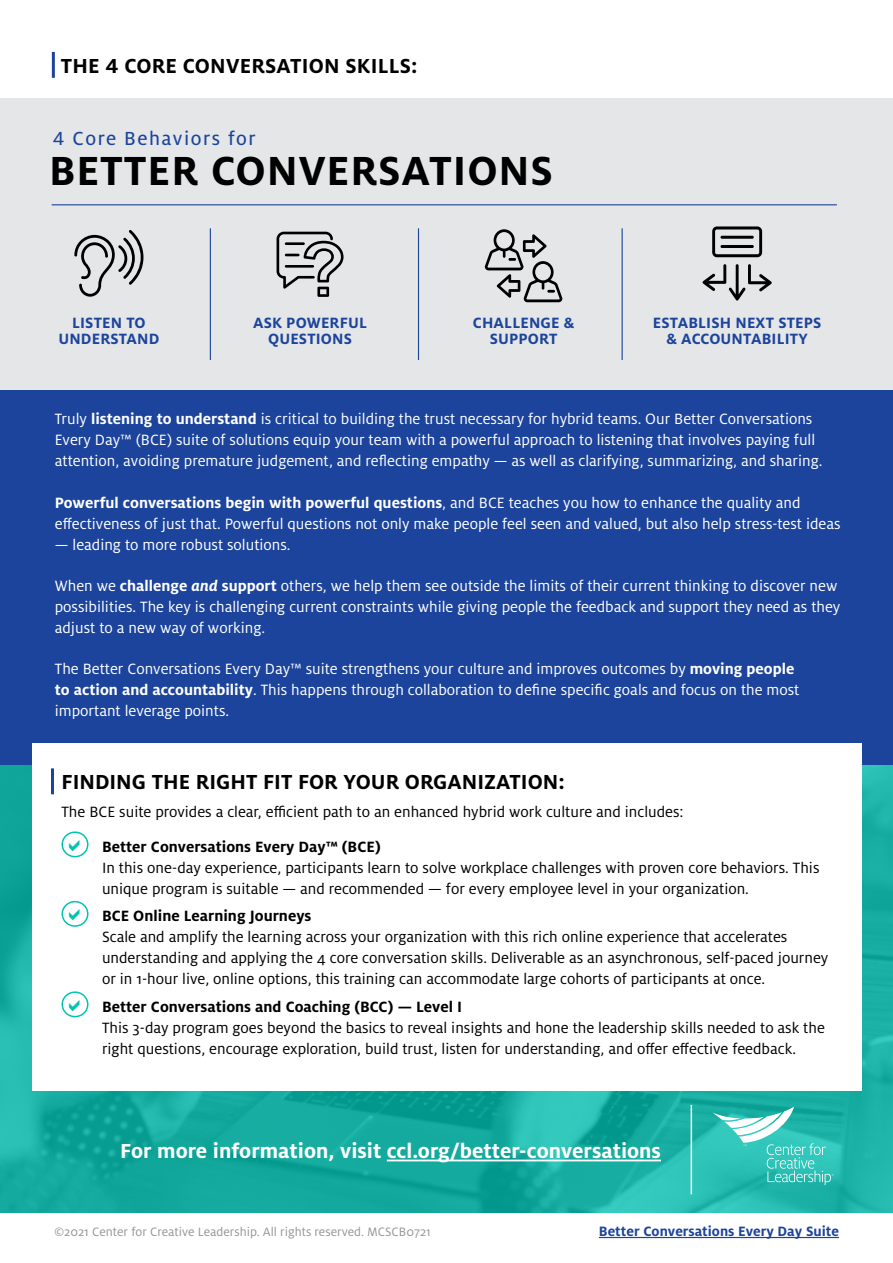
<style>
.page{position:relative;width:893px;height:1263px;background:#fff}
.page>*{position:absolute;margin:0;border:0;box-sizing:border-box;transform-origin:0 0}
.t1{font:700 45px "Milo Pro";letter-spacing:.02em;color:#000}
.t2{font:700 22.5px "Milo Pro";color:#000}
.t3{font:700 22.5px "Milo Pro";color:#fff}
.t4{font:21px "Milo Pro Text";letter-spacing:.07em;color:#1c449c}
.t5{font:16.5px/21px "Milo Pro";color:#fff}
.t6{font:16.5px/21px "Milo Pro";color:#000}
.t7{font:700 16.5px "Milo Pro";color:#000}
.t8{font:700 16.5px/16.5px "Milo Pro";letter-spacing:.01em;color:#1c449c;text-align:center}
.t9{font:700 15px "Milo Pro";color:#1c449c}
.t10{font:13.5px "Milo Pro";color:#939598}
.s1{font-weight:700}
.s2{font-weight:700;font-style:italic}
</style>
<div class="page">
<hr style="left:599px;top:1237px;width:240px;height:1px;background:#1c449c">
<div style="left:0;top:307px;width:893px;height:458px;background:#1c449c"></div>
<svg style="left:0;top:765px;width:893px;height:447px;fill:#15aba0"></svg>
<div style="left:32px;top:743px;width:829px;height:348px;background:#fff"></div>
<div style="left:62px;top:831px;width:26px;height:26px;border:2px solid #00c3b4;border-radius:50%"></div>
<div style="left:62px;top:901px;width:26px;height:26px;border:2px solid #00c3b4;border-radius:50%"></div>
<div style="left:62px;top:991px;width:26px;height:26px;border:2px solid #00c3b4;border-radius:50%"></div>
<hr style="left:51px;top:768px;width:3px;height:26px;background:#1c449c">
<div style="left:0;top:98px;width:893px;height:291px;background:#e4e6e7"></div>
<hr style="left:52px;top:52px;width:3px;height:26px;background:#1c449c">
<svg style="left:74px;top:230px;width:69px;height:67px"></svg>
<svg style="left:277px;top:232px;width:67px;height:65px"></svg>
<hr style="left:285px;top:265px;width:29px;height:3px;background:#000">
<svg style="left:485px;top:229px;width:77px;height:73px"></svg>
<svg style="left:712px;top:226px;width:50px;height:31px"></svg>
<hr style="left:720px;top:236px;width:34px;height:3px;background:#000">
<hr style="left:720px;top:245px;width:34px;height:3px;background:#000">
<svg style="left:703px;top:264px;width:69px;height:37px"></svg>
<hr style="left:52px;top:204px;width:785px;height:1px;background:#1c449c">
<hr style="left:210px;top:228px;width:1px;height:132px;background:#1c449c">
<hr style="left:418px;top:228px;width:1px;height:132px;background:#1c449c">
<hr style="left:622px;top:228px;width:1px;height:132px;background:#1c449c">
<hr style="left:691px;top:1105px;width:1px;height:89px;background:#fff">
<svg style="left:712px;top:1107px;width:122px;height:78px"></svg>
<hr style="left:387px;top:1159px;width:274px;height:2px;background:#fff">
<h2 class="t2" style="left:61px;top:53px;width:358px">THE 4 CORE CONVERSATION SKILLS:</h2>
<p class="t4" style="left:53px;top:127px;width:204px">4 Core Behaviors for</p>
<h1 class="t1" style="left:49px;top:145px;width:505px">BETTER CONVERSATIONS</h1>
<p class="t8" style="left:58px;top:314px;width:103px">LISTEN TO<br>UNDERSTAND</p>
<p class="t8" style="left:253px;top:314px;width:115px">ASK POWERFUL<br>QUESTIONS</p>
<p class="t8" style="left:473px;top:314px;width:103px">CHALLENGE &amp;<br>SUPPORT</p>
<p class="t8" style="left:653px;top:314px;width:170px">ESTABLISH NEXT STEPS &amp; ACCOUNTABILITY</p>
<p class="t5" style="left:55px;top:409px;width:769px">Truly <span class="s1">listening to understand</span> is critical to building the trust necessary for hybrid teams. Our Better Conversations<br>Every Day™ (BCE) suite of solutions equip your team with a powerful approach to listening that involves paying full attention, avoiding premature judgement, and reflecting empathy — as well as clarifying, summarizing, and sharing.</p>
<p class="t5" style="left:55px;top:492px;width:787px"><span class="s1">Powerful conversations begin with powerful questions</span>, and BCE teaches you how to enhance the quality and effectiveness of just that. Powerful questions not only make people feel seen and valued, but also help stress-test ideas</p>
<p class="t5" style="left:55px;top:534px;width:237px">— leading to more robust solutions.</p>
<p class="t5" style="left:55px;top:575px;width:787px">When we <span class="s1">challenge</span> <span class="s2">and</span> <span class="s1">support</span> others, we help them see outside the limits of their current thinking to discover new possibilities. The key is challenging current constraints while giving people the feedback and support they need as they adjust to a new way of working.</p>
<p class="t5" style="left:55px;top:659px;width:746px">The Better Conversations Every Day™ suite strengthens your culture and improves outcomes by <span class="s1">moving people to action and accountability</span>. This happens through collaboration to define specific goals and focus on the most important leverage points.</p>
<h2 class="t2" style="left:62px;top:769px;width:505px">FINDING THE RIGHT FIT FOR YOUR ORGANIZATION:</h2>
<p class="t6" style="left:62px;top:801px;width:624px">The BCE suite provides a clear, efficient path to an enhanced hybrid work culture and includes:</p>
<p class="t7" style="left:102px;top:837px;width:280px">Better Conversations Every Day™ (BCE)</p>
<p class="t6" style="left:102px;top:857px;width:719px">In this one-day experience, participants learn to solve workplace challenges with proven core behaviors. This unique program is suitable — and recommended — for every employee level in your organization.</p>
<p class="t7" style="left:102px;top:907px;width:211px">BCE Online Learning Journeys</p>
<p class="t6" style="left:102px;top:927px;width:728px">Scale and amplify the learning across your organization with this rich online experience that accelerates understanding and applying the 4 core conversation skills. Deliverable as an asynchronous, self-paced journey or in 1-hour live, online options, this training can accommodate large cohorts of participants at once.</p>
<p class="t7" style="left:102px;top:997px;width:362px">Better Conversations and Coaching (BCC) — Level I</p>
<p class="t6" style="left:102px;top:1017px;width:724px">This 3-day program goes beyond the basics to reveal insights and hone the leadership skills needed to ask the right questions, encourage exploration, build trust, listen for understanding, and offer effective feedback.</p>
<h2 class="t3" style="left:120px;top:1138px;width:542px">For more information, visit ccl.org/better-conversations</h2>
<p class="t10" style="left:54px;top:1225px;width:378px">©2021 Center for Creative Leadership. All rights reserved. MCSCB0721</p>
<p class="t9" style="left:599px;top:1223px;width:242px">Better Conversations Every Day Suite</p>
</div>
